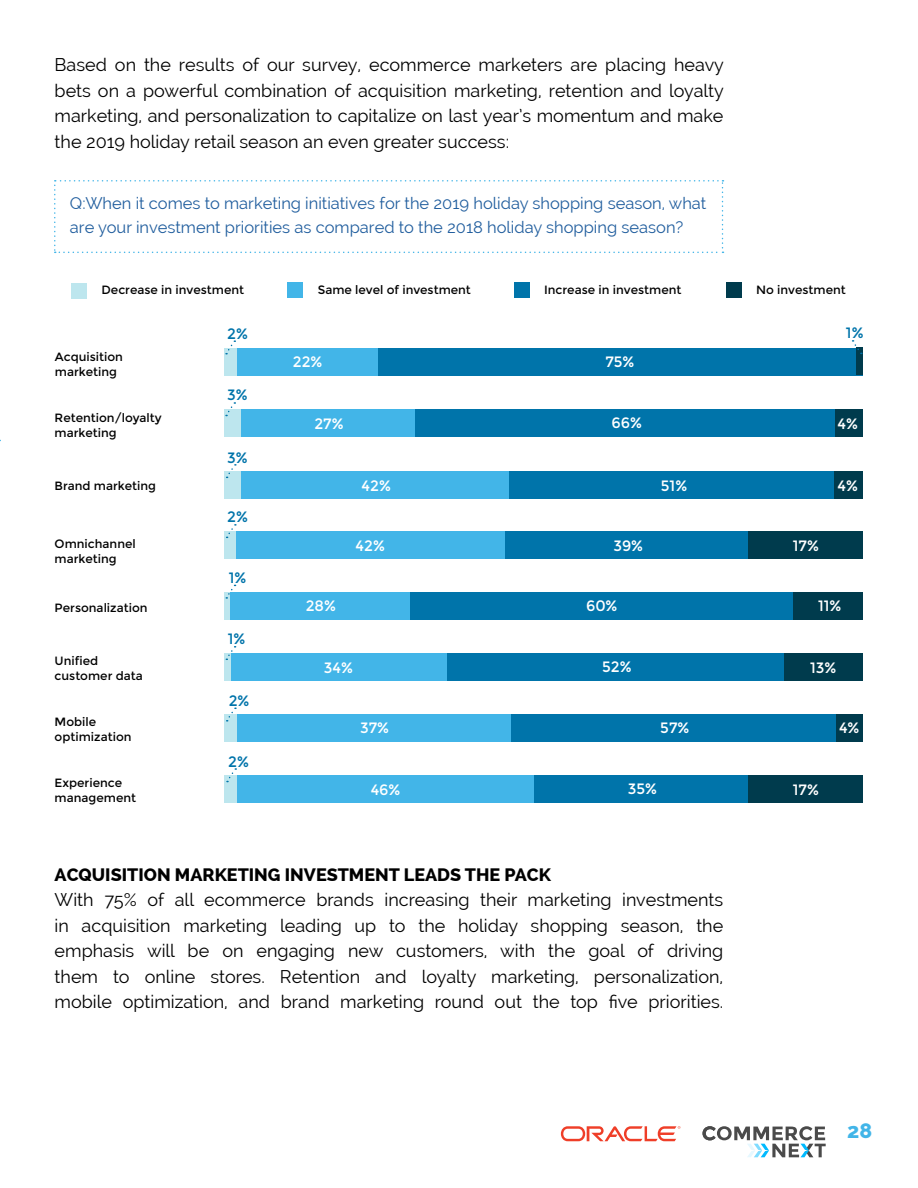
<style>
.page{position:relative;width:918px;height:1188px;background:#fff}
.page>*{position:absolute;margin:0;border:0;box-sizing:border-box;transform-origin:0 0}
.t1{font:800 21px "Raleway";color:#42b5e8}
.t2{font:18px/25.5px "Raleway";color:#000;text-align:justify}
.t3{font:800 18px "Raleway";color:#000}
.t4{font:16.5px/24px "Raleway";color:#215e9e}
.t5{font:15px "Montserrat";color:#fff}
.t6{font:15px "Montserrat";color:#0074aa}
.t7{font:12px/15px "Montserrat";color:#000}
</style>
<div class="page">
<svg style="left:561px;top:1126px;width:119px;height:15px"></svg>
<svg style="left:703px;top:1126px;width:123px;height:31px"></svg>
<svg style="left:54px;top:180px;width:670px;height:73px"></svg>
<div style="left:224px;top:348px;width:13px;height:28px;background:#bde6ee"></div>
<div style="left:224px;top:409px;width:17px;height:28px;background:#bde6ee"></div>
<div style="left:224px;top:472px;width:17px;height:27px;background:#bde6ee"></div>
<div style="left:224px;top:532px;width:13px;height:27px;background:#bde6ee"></div>
<div style="left:224px;top:592px;width:7px;height:28px;background:#bde6ee"></div>
<div style="left:224px;top:714px;width:13px;height:28px;background:#bde6ee"></div>
<div style="left:224px;top:775px;width:13px;height:28px;background:#bde6ee"></div>
<div style="left:237px;top:348px;width:141px;height:28px;background:#42b5e8"></div>
<div style="left:241px;top:409px;width:174px;height:28px;background:#42b5e8"></div>
<div style="left:241px;top:472px;width:268px;height:27px;background:#42b5e8"></div>
<div style="left:237px;top:532px;width:268px;height:27px;background:#42b5e8"></div>
<div style="left:231px;top:592px;width:179px;height:28px;background:#42b5e8"></div>
<div style="left:231px;top:653px;width:216px;height:28px;background:#42b5e8"></div>
<div style="left:237px;top:714px;width:275px;height:28px;background:#42b5e8"></div>
<div style="left:237px;top:775px;width:297px;height:28px;background:#42b5e8"></div>
<div style="left:378px;top:348px;width:485px;height:28px;background:#0074aa"></div>
<div style="left:415px;top:409px;width:424px;height:28px;background:#0074aa"></div>
<div style="left:509px;top:472px;width:325px;height:27px;background:#0074aa"></div>
<div style="left:505px;top:532px;width:243px;height:27px;background:#0074aa"></div>
<div style="left:410px;top:592px;width:383px;height:28px;background:#0074aa"></div>
<div style="left:447px;top:653px;width:337px;height:28px;background:#0074aa"></div>
<div style="left:512px;top:714px;width:324px;height:28px;background:#0074aa"></div>
<div style="left:534px;top:775px;width:214px;height:28px;background:#0074aa"></div>
<div style="left:835px;top:409px;width:28px;height:28px;background:#003b4d"></div>
<div style="left:834px;top:472px;width:29px;height:27px;background:#003b4d"></div>
<div style="left:748px;top:532px;width:115px;height:27px;background:#003b4d"></div>
<div style="left:793px;top:592px;width:70px;height:28px;background:#003b4d"></div>
<div style="left:784px;top:653px;width:79px;height:28px;background:#003b4d"></div>
<div style="left:836px;top:714px;width:27px;height:28px;background:#003b4d"></div>
<div style="left:748px;top:775px;width:115px;height:28px;background:#003b4d"></div>
<div style="left:514px;top:282px;width:16px;height:16px;background:#0074aa"></div>
<div style="left:726px;top:282px;width:16px;height:16px;background:#003b4d"></div>
<div style="left:287px;top:282px;width:15px;height:16px;background:#42b5e8"></div>
<div style="left:71px;top:283px;width:16px;height:15px;background:#bde6ee"></div>
<div style="left:224px;top:653px;width:7px;height:28px;background:#bde6ee"></div>
<div style="left:856px;top:347px;width:7px;height:28px;background:#003b4d"></div>
<svg style="left:225px;top:340px;width:10px;height:14px"></svg>
<svg style="left:225px;top:402px;width:10px;height:14px"></svg>
<svg style="left:226px;top:464px;width:10px;height:14px"></svg>
<svg style="left:226px;top:524px;width:10px;height:14px"></svg>
<svg style="left:226px;top:585px;width:10px;height:14px"></svg>
<svg style="left:226px;top:646px;width:10px;height:14px"></svg>
<svg style="left:226px;top:708px;width:10px;height:14px"></svg>
<svg style="left:226px;top:768px;width:10px;height:14px"></svg>
<svg style="left:853px;top:340px;width:9px;height:14px"></svg>
<p class="t2" style="left:55px;top:52px;width:671px">Based on the results of our survey, ecommerce marketers are placing heavy bets on a powerful combination of acquisition marketing, retention and loyalty marketing, and personalization to capitalize on last year’s momentum and make the 2019 holiday retail season an even greater success:</p>
<p class="t4" style="left:70px;top:191px;width:638px">Q:When it comes to marketing initiatives for the 2019 holiday shopping season, what are your investment priorities as compared to the 2018 holiday shopping season?</p>
<p class="t7" style="left:102px;top:283px;width:144px">Decrease in investment</p>
<p class="t7" style="left:318px;top:283px;width:155px">Same level of investment</p>
<p class="t7" style="left:544px;top:283px;width:139px">Increase in investment</p>
<p class="t7" style="left:756px;top:283px;width:91px">No investment</p>
<p class="t7" style="left:55px;top:349px;width:70px">Acquisition marketing</p>
<p class="t7" style="left:55px;top:410px;width:109px">Retention/loyalty marketing</p>
<p class="t7" style="left:55px;top:478px;width:103px">Brand marketing</p>
<p class="t7" style="left:55px;top:536px;width:83px">Omnichannel marketing</p>
<p class="t7" style="left:55px;top:600px;width:94px">Personalization</p>
<p class="t7" style="left:55px;top:653px;width:90px">Unified customer data</p>
<p class="t7" style="left:55px;top:714px;width:78px">Mobile optimization</p>
<p class="t7" style="left:55px;top:775px;width:83px">Experience management</p>
<p class="t6" style="left:227px;top:325px;width:22px">2%</p>
<p class="t6" style="left:227px;top:386px;width:22px">3%</p>
<p class="t6" style="left:227px;top:449px;width:22px">3%</p>
<p class="t6" style="left:227px;top:508px;width:22px">2%</p>
<p class="t6" style="left:229px;top:569px;width:19px">1%</p>
<p class="t6" style="left:228px;top:630px;width:19px">1%</p>
<p class="t6" style="left:229px;top:692px;width:22px">2%</p>
<p class="t6" style="left:228px;top:753px;width:22px">2%</p>
<p class="t5" style="left:293px;top:353px;width:31px">22%</p>
<p class="t5" style="left:314px;top:415px;width:31px">27%</p>
<p class="t5" style="left:306px;top:597px;width:32px">28%</p>
<p class="t5" style="left:362px;top:477px;width:31px">42%</p>
<p class="t5" style="left:356px;top:537px;width:31px">42%</p>
<p class="t5" style="left:324px;top:659px;width:31px">34%</p>
<p class="t5" style="left:360px;top:719px;width:30px">37%</p>
<p class="t5" style="left:371px;top:781px;width:31px">46%</p>
<p class="t5" style="left:605px;top:353px;width:30px">75%</p>
<p class="t5" style="left:612px;top:414px;width:32px">66%</p>
<p class="t5" style="left:661px;top:477px;width:28px">51%</p>
<p class="t5" style="left:613px;top:537px;width:31px">39%</p>
<p class="t5" style="left:586px;top:597px;width:33px">60%</p>
<p class="t5" style="left:602px;top:658px;width:31px">52%</p>
<p class="t5" style="left:660px;top:719px;width:30px">57%</p>
<p class="t5" style="left:628px;top:780px;width:31px">35%</p>
<p class="t3" style="left:55px;top:864px;width:498px">ACQUISITION MARKETING INVESTMENT LEADS THE PACK</p>
<p class="t2" style="left:55px;top:887px;width:670px">With 75% of all ecommerce brands increasing their marketing investments in acquisition marketing leading up to the holiday shopping season, the emphasis will be on engaging new customers, with the goal of driving them to online stores. Retention and loyalty marketing, personalization, mobile optimization, and brand marketing round out the top five priorities.</p>
<p class="t6" style="left:846px;top:324px;width:19px">1%</p>
<p class="t5" style="left:838px;top:415px;width:22px">4%</p>
<p class="t5" style="left:793px;top:537px;width:27px">17%</p>
<p class="t5" style="left:838px;top:477px;width:22px">4%</p>
<p class="t5" style="left:818px;top:597px;width:25px">11%</p>
<p class="t5" style="left:810px;top:659px;width:28px">13%</p>
<p class="t5" style="left:793px;top:781px;width:27px">17%</p>
<p class="t5" style="left:839px;top:719px;width:22px">4%</p>
<p class="t1" style="left:847px;top:1118px;width:27px">28</p>
</div>
